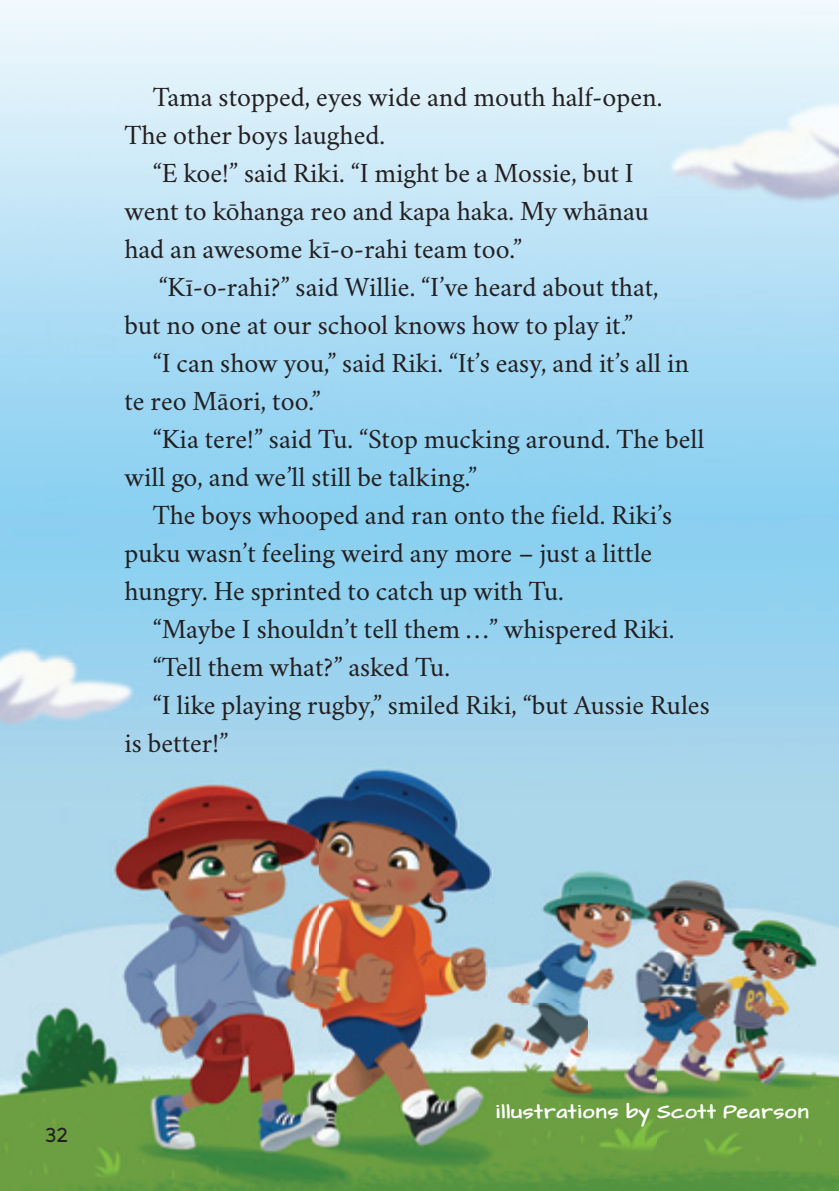
<style>
.page{position:relative;width:839px;height:1191px;background:#fff}
.page>*{position:absolute;margin:0;border:0;box-sizing:border-box;transform-origin:0 0}
.t1{font:28px/38px "Whero";color:#231f20}
.t2{font:20px "Aronui";color:#231f20}
.t3{font:700 16px "Pakiwaituhi";letter-spacing:.025em;color:#fff}
</style>
<div class="page">
<img style="left:0;top:0;width:839px;height:1190px">
<p class="t1" style="left:124px;top:80px;width:539px;text-indent:28px">Tama stopped, eyes wide and mouth half-open.<br>T he other boys laughed.</p>
<p class="t1" style="left:124px;top:156px;width:526px;text-indent:28px">“E koe!” said Riki. “I might be a Mossie, but I went to kōhanga reo and kapa haka. My whānau had an awesome kī-o-rahi team too.”</p>
<p class="t1" style="left:159px;top:270px;width:502px">“Kī-o-rahi?” said Willie. “I’ve heard about that,</p>
<p class="t1" style="left:124px;top:308px;width:510px">but no one at our school knows how to play it.”</p>
<p class="t1" style="left:153px;top:346px;width:538px">“I can show you,” said Riki. “It’s easy, and it’s all in</p>
<p class="t1" style="left:124px;top:384px;width:198px">te reo Māori, too.”</p>
<p class="t1" style="left:153px;top:422px;width:553px">“Kia tere!” said Tu. “Stop mucking around. The bell</p>
<p class="t1" style="left:124px;top:460px;width:354px">will go, and we’ll still be talking.”</p>
<p class="t1" style="left:153px;top:498px;width:521px">The boys whooped and ran onto the field. Riki’s</p>
<p class="t1" style="left:124px;top:536px;width:530px">puku wasn’t feeling weird any more – just a little</p>
<p class="t1" style="left:124px;top:574px;width:441px">hungry. He sprinted to catch up with Tu.</p>
<p class="t1" style="left:153px;top:612px;width:523px">“Maybe I shouldn’t tell them …” whispered Riki.</p>
<p class="t1" style="left:153px;top:650px;width:299px">“Tell them what?” asked Tu.</p>
<p class="t1" style="left:153px;top:688px;width:559px">“I like playing rugby,” smiled Riki, “but Aussie Rules</p>
<p class="t1" style="left:124px;top:726px;width:105px">is better!”</p>
<p class="t2" style="left:45px;top:1127px;width:25px">32</p>
<p class="t3" style="left:496px;top:1101px;width:315px">illustrations by Scott Pearson</p>
</div>
